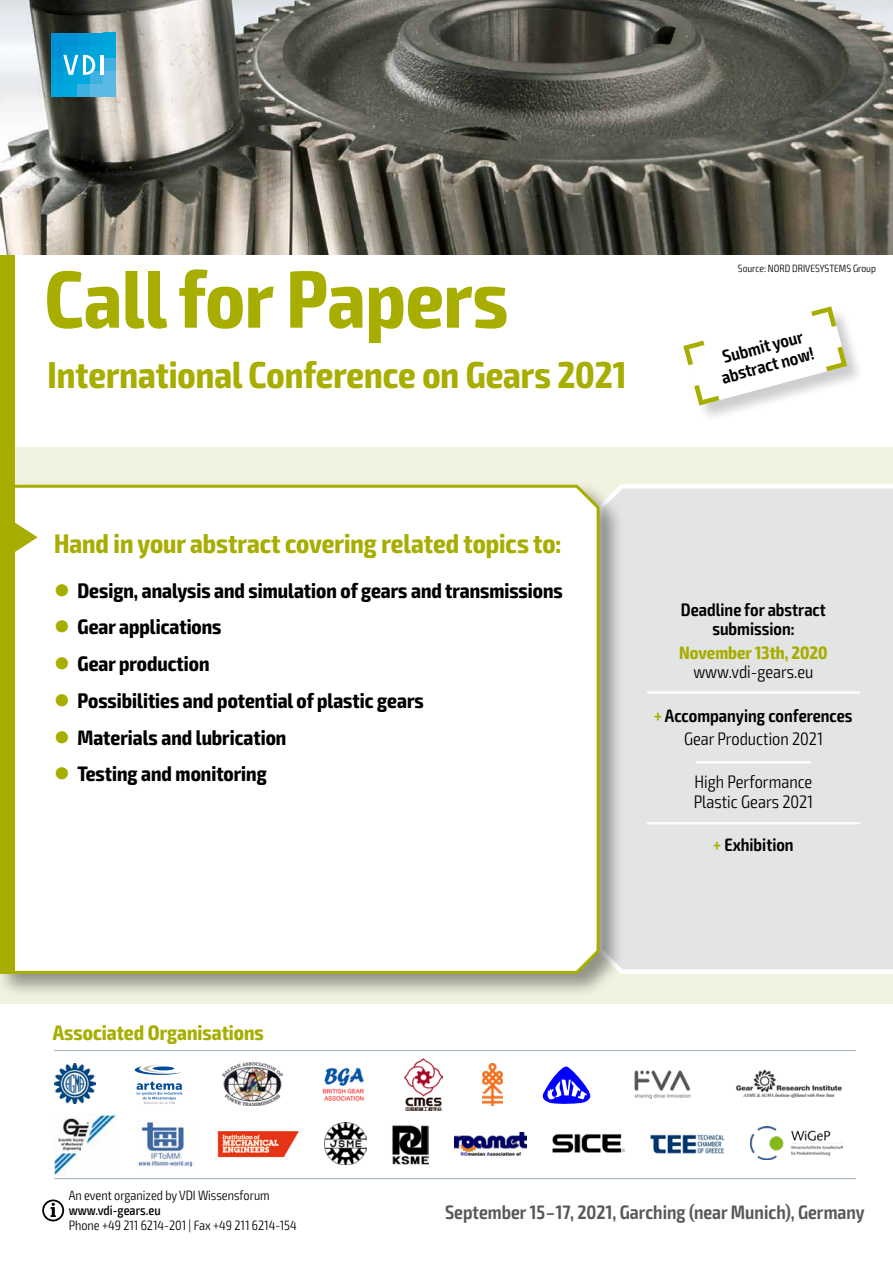
<style>
.page{position:relative;width:893px;height:1263px;background:#fff}
.page>*{position:absolute;margin:0;border:0;box-sizing:border-box;transform-origin:0 0}
.t1{font:700 condensed 81px "Exo 2";color:#a7ae00}
.t2{font:700 condensed 37.5px "Exo 2";color:#a7ae00}
.t3{font:700 condensed 27px "Exo 2";color:#a7ae00}
.t4{font:700 condensed 21px "Exo 2";color:#000}
.t5{font:700 condensed 21px "Exo 2";color:#a7ae00}
.t6{font:600 condensed 19.5px "Exo 2";color:#58585a}
.t7{font:600 condensed 18px/19.5px "Exo 2";color:#000;text-align:center}
.t8{font:300 condensed 18px/19.5px "Exo 2";color:#000}
.t9{font:700 condensed 18px "Exo 2";color:#a7ae00}
.t10{font:300 condensed 13.5px "Exo 2";color:#000}
.t11{font:500 condensed 13.5px "Exo 2";color:#000}
.t12{font:300 condensed 10.5px "Exo 2";color:#000}
.s1{color:#a7ae00}
.s2{font-weight:300}
</style>
<div class="page">
<div style="left:0;top:446px;width:893px;height:558px;background:#f1f2df"></div>
<div style="left:624px;top:484px;width:269px;height:490px;background:#e3e4e4"></div>
<div style="left:0;top:481px;width:624px;height:517px;background:#000;opacity:.4"></div>
<div style="left:0;top:483px;width:601px;height:492px;background:#fff"></div>
<img style="left:0;top:0;width:893px;height:255px">
<svg style="left:14px;top:326px;width:24px;height:609px"></svg>
<div style="left:0;top:255px;width:14px;height:719px;background:#a7ae00"></div>
<div style="left:51px;top:84px;width:13px;height:13px;background:#00a5dc"></div>
<div style="left:64px;top:84px;width:13px;height:13px;background:#00a8de"></div>
<div style="left:77px;top:84px;width:13px;height:13px;background:#3fb1e1"></div>
<div style="left:90px;top:84px;width:13px;height:13px;background:#5cb8e4"></div>
<div style="left:103px;top:84px;width:13px;height:13px;background:#5cb8e4"></div>
<div style="left:51px;top:71px;width:13px;height:13px;background:#009fda"></div>
<div style="left:64px;top:71px;width:13px;height:13px;background:#00a5dc"></div>
<div style="left:77px;top:71px;width:13px;height:13px;background:#00a8de"></div>
<div style="left:90px;top:71px;width:13px;height:13px;background:#3fb1e1"></div>
<div style="left:103px;top:71px;width:13px;height:13px;background:#5cb8e4"></div>
<div style="left:51px;top:58px;width:13px;height:13px;background:#0099d7"></div>
<div style="left:90px;top:58px;width:13px;height:13px;background:#00a8de"></div>
<div style="left:103px;top:58px;width:13px;height:13px;background:#3fb1e1"></div>
<div style="left:51px;top:45px;width:13px;height:13px;background:#0090d4"></div>
<div style="left:64px;top:45px;width:13px;height:13px;background:#0099d7"></div>
<div style="left:77px;top:45px;width:13px;height:13px;background:#009fda"></div>
<div style="left:90px;top:45px;width:13px;height:13px;background:#00a5dc"></div>
<div style="left:103px;top:45px;width:13px;height:13px;background:#00a8de"></div>
<div style="left:51px;top:33px;width:13px;height:12px;background:#0090d4"></div>
<div style="left:64px;top:33px;width:13px;height:12px;background:#0090d4"></div>
<div style="left:77px;top:33px;width:13px;height:12px;background:#0099d7"></div>
<div style="left:90px;top:33px;width:13px;height:12px;background:#009fda"></div>
<svg style="left:63px;top:55px;width:32px;height:20px"></svg>
<hr style="left:100px;top:55px;width:3px;height:20px;background:#fff">
<div style="left:103px;top:33px;width:13px;height:12px;background:#00a5dc"></div>
<hr style="left:647px;top:691px;width:213px;height:3px;background:#fff">
<hr style="left:647px;top:822px;width:213px;height:2px;background:#fff">
<hr style="left:696px;top:761px;width:115px;height:2px;background:#fff">
<img style="left:322px;top:1067px;width:42px;height:34px">
<svg style="left:42px;top:1199px;width:22px;height:22px"></svg>
<img style="left:55px;top:1063px;width:41px;height:41px">
<svg style="left:137px;top:1081px;width:45px;height:23px"></svg>
<svg style="left:135px;top:1065px;width:46px;height:10px"></svg>
<svg style="left:153px;top:1066px;width:21px;height:4px"></svg>
<img style="left:482px;top:1064px;width:20px;height:41px">
<img style="left:222px;top:1063px;width:61px;height:43px">
<img style="left:325px;top:1123px;width:42px;height:42px">
<img style="left:650px;top:1134px;width:75px;height:20px">
<img style="left:552px;top:1134px;width:74px;height:19px">
<img style="left:736px;top:1069px;width:106px;height:29px">
<img style="left:137px;top:1120px;width:56px;height:47px">
<img style="left:404px;top:1058px;width:38px;height:52px">
<svg style="left:542px;top:1066px;width:49px;height:38px"></svg>
<img style="left:750px;top:1127px;width:92px;height:33px">
<img style="left:455px;top:1132px;width:71px;height:24px">
<hr style="left:54px;top:1050px;width:802px;height:1px;background:#a2b2bf">
<hr style="left:54px;top:1178px;width:802px;height:1px;background:#a2b2bf">
<img style="left:55px;top:1113px;width:60px;height:62px">
<img style="left:392px;top:1125px;width:37px;height:39px">
<img style="left:634px;top:1070px;width:57px;height:29px">
<div style="left:684px;top:307px;width:180px;height:116px;background:#000;opacity:.2"></div>
<svg style="left:683px;top:306px;width:164px;height:100px"></svg>
<img style="left:217px;top:1131px;width:82px;height:27px">
<h1 class="t1" style="left:45px;top:251px;width:465px">Call for Papers</h1>
<h2 class="t2" style="left:48px;top:353px;width:581px">International Conference on Gears 2021</h2>
<p class="t12" style="left:738px;top:262px;width:140px">Source: NORD DRIVESYSTEMS Group</p>
<p class="t7" style="left:714px;top:350px;width:97px;rotate:-15deg">Submit your abstract now!</p>
<p class="t3" style="left:54px;top:527px;width:509px">Hand in your abstract covering related topics to:</p>
<p class="t4" style="left:54px;top:578px;width:510px"><span class="s1">●</span> Design, analysis and simulation of gears and transmissions</p>
<p class="t4" style="left:54px;top:614px;width:169px"><span class="s1">●</span> Gear applications</p>
<p class="t4" style="left:54px;top:651px;width:157px"><span class="s1">●</span> Gear production</p>
<p class="t4" style="left:54px;top:688px;width:371px"><span class="s1">●</span> Possibilities and potential of plastic gears</p>
<p class="t4" style="left:54px;top:725px;width:234px"><span class="s1">●</span> Materials and lubrication</p>
<p class="t4" style="left:54px;top:761px;width:214px"><span class="s1">●</span> Testing and monitoring</p>
<p class="t7" style="left:681px;top:600px;width:147px">Deadline for abstract submission:</p>
<p class="t9" style="left:679px;top:642px;width:150px">November 13th, 2020</p>
<p class="t8" style="left:693px;top:663px;width:122px">www.vdi-gears.eu</p>
<p class="t7" style="left:654px;top:704px;width:200px;line-height:23.7px"><span class="s1">+</span> Accompanying conferences<br><span class="s2">Gear Production 2021</span></p>
<p class="t8" style="left:694px;top:773px;width:121px">High Performance<br>Plastic Gears 2021</p>
<p class="t7" style="left:713px;top:835px;width:82px"><span class="s1">+</span> Exhibition</p>
<p class="t5" style="left:53px;top:1020px;width:212px">Associated Organisations</p>
<p class="t10" style="left:69px;top:1187px;width:203px">An event organized by VDI Wissensforum</p>
<p class="t11" style="left:69px;top:1202px;width:93px">www.vdi-gears.eu</p>
<p class="t10" style="left:69px;top:1217px;width:230px">Phone +49 211 6214-201 | Fax +49 211 6214-154</p>
<p class="t6" style="left:445px;top:1200px;width:421px">September 15–17, 2021, Garching (near Munich), Germany</p>
</div>
